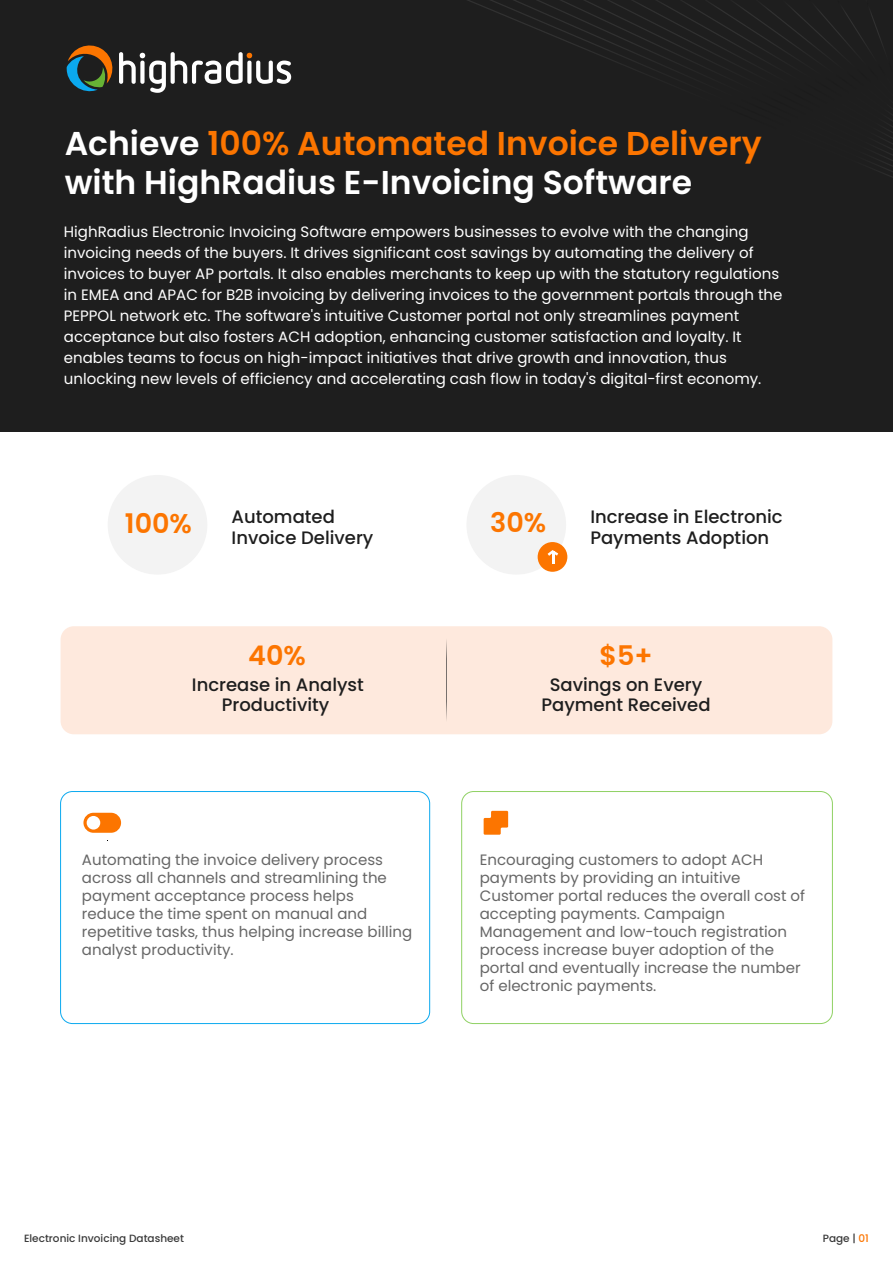
<style>
.page{position:relative;width:893px;height:1263px;background:#fff}
.page>*{position:absolute;margin:0;border:0;box-sizing:border-box;transform-origin:0 0}
.t1{font:600 33px/39.6px "Poppins";color:#fff}
.t2{font:600 27px "Poppins";color:#fc7500}
.t3{font:500 18px/21.6px "Poppins";color:#1e1e1e}
.t4{font:15px/21px "Poppins";color:#fff}
.t5{font:15px/18px "Poppins";color:#666}
.t6{font:500 10.5px "Poppins";color:#393939}
.s1{color:#fc7500}
</style>
<div class="page">
<div style="left:61px;top:626px;width:771px;height:108px;background:#fee9dd;border-radius:13px"></div>
<div style="left:0;top:0;width:893px;height:431px;background:#1e1e1e"></div>
<svg style="left:66px;top:45px;width:225px;height:48px"></svg>
<svg style="left:467px;top:0;width:426px;height:178px"></svg>
<div style="left:108px;top:475px;width:99px;height:100px;background:#f3f3f3;border-radius:50%"></div>
<div style="left:466px;top:475px;width:100px;height:100px;background:#f3f3f3;border-radius:50%"></div>
<div style="left:538px;top:542px;width:29px;height:30px;background:#fc7500;border-radius:50%"></div>
<svg style="left:548px;top:550px;width:10px;height:14px"></svg>
<svg style="left:446px;top:640px;width:1px;height:80px"></svg>
<div style="left:60px;top:791px;width:370px;height:233px;border:1px solid #0ba9ef;border-radius:12px"></div>
<div style="left:461px;top:791px;width:372px;height:233px;border:1px solid #8fd163;border-radius:12px"></div>
<svg style="left:484px;top:811px;width:24px;height:24px"></svg>
<div style="left:83px;top:813px;width:38px;height:20px;background:#fc7500;border-radius:10px"></div>
<div style="left:87px;top:816px;width:13px;height:13px;background:#fff;border-radius:50%"></div>
<h1 class="t1" style="left:65px;top:124px;width:699px">Achieve <span class="s1">100% Automated Invoice Delivery </span>with HighRadius E-Invoicing Software</h1>
<p class="t4" style="left:64px;top:221px;width:720px">HighRadius Electronic Invoicing Software empowers businesses to evolve with the changing invoicing needs of the buyers. It drives significant cost savings by automating the delivery of invoices to buyer AP portals. It also enables merchants to keep up with the statutory regulations in EMEA and APAC for B2B invoicing by delivering invoices to the government portals through the PEPPOL network etc. The software's intuitive Customer portal not only streamlines payment acceptance but also fosters ACH adoption, enhancing customer satisfaction and loyalty. It enables teams to focus on high-impact initiatives that drive growth and innovation, thus unlocking new levels of efficiency and accelerating cash flow in today's digital-first economy.</p>
<h2 class="t2" style="left:125px;top:508px;width:69px">100%</h2>
<p class="t3" style="left:590px;top:506px;width:194px">Increase in Electronic<br>Payments Adoption</p>
<p class="t3" style="left:232px;top:506px;width:143px">Automated<br>Invoice Delivery</p>
<h2 class="t2" style="left:490px;top:507px;width:57px">30%</h2>
<h2 class="t2" style="left:248px;top:640px;width:59px">40%</h2>
<p class="t3" style="left:192px;top:675px;width:173px;line-height:19.5px;text-align:center">Increase in Analyst<br>Productivity</p>
<h2 class="t2" style="left:599px;top:640px;width:55px">$5+</h2>
<p class="t3" style="left:541px;top:675px;width:171px;line-height:19.5px;text-align:center">Savings on Every<br>Payment Received</p>
<p class="t5" style="left:82px;top:851px;width:332px">Automating the invoice delivery process across all channels and streamlining the payment acceptance process helps<br>reduce the time spent on manual and repetitive tasks, thus helping increase billing analyst productivity.</p>
<p class="t5" style="left:480px;top:851px;width:327px">Encouraging customers to adopt ACH payments by providing an intuitive Customer portal reduces the overall cost of accepting payments. Campaign Management and low-touch registration process increase buyer adoption of the portal and eventually increase the number of electronic payments.</p>
<p class="t6" style="left:24px;top:1232px;width:162px">Electronic Invoicing Datasheet</p>
<p class="t6" style="left:823px;top:1232px;width:48px">Page | <span class="s1">01</span></p>
</div>
